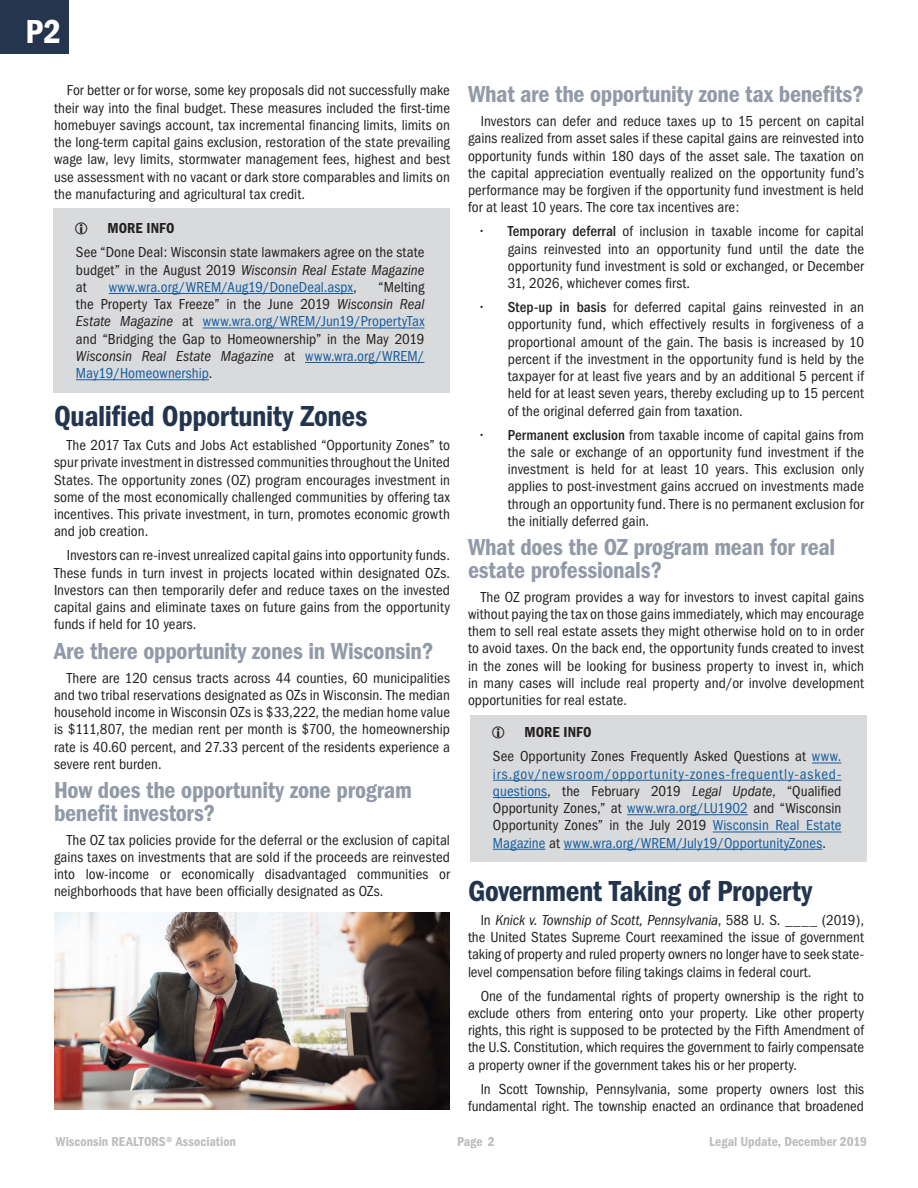
<style>
.page{position:relative;width:918px;height:1188px;background:#fff}
.page>*{position:absolute;margin:0;border:0;box-sizing:border-box;transform-origin:0 0}
.Article_Call_Out{font:600 condensed 34.5px "Franklin Gothic";color:#fff}
.Legal_Update-Title{font:600 condensed 30px "Franklin Gothic";letter-spacing:-.015em;color:#22344e}
.Subhead1{font:600 condensed 24px/22.5px "Franklin Gothic";letter-spacing:-.01em;color:#9299a7}
.Legal_Update-Body{font:condensed 15px/17.2px "Franklin Gothic";letter-spacing:.005em;color:#231f20;text-align:justify}
.Legal_Update-Body-2{font:condensed 15px/17.2px "Franklin Gothic";letter-spacing:.005em;color:#175d9e;text-align:justify}
.Realtor_Practice_Tip{font:600 condensed 15px "Franklin Gothic";letter-spacing:.005em;color:#231f20}
.t1{font:600 condensed 13.5px "Franklin Gothic";color:#bcbdc0}
.s1{font-style:italic}
.s2{color:#231f20}
.s3{color:#175d9e}
.s4{font-weight:500}
.s5{font-style:italic;color:#231f20}
</style>
<div class="page">
<div style="left:0;top:0;width:69px;height:54px;background:#26354e"></div>
<img style="left:54px;top:912px;width:396px;height:198px">
<div style="left:53px;top:208px;width:397px;height:185px;background:#d9dadc"></div>
<hr style="left:109px;top:293px;width:244px;height:1px;background:#175d9e">
<hr style="left:203px;top:328px;width:221px;height:1px;background:#175d9e">
<hr style="left:305px;top:362px;width:119px;height:1px;background:#175d9e">
<hr style="left:76px;top:379px;width:133px;height:1px;background:#175d9e">
<div style="left:470px;top:716px;width:397px;height:146px;background:#d9dadc"></div>
<svg style="left:812px;top:763px;width:29px;height:1px"></svg>
<hr style="left:493px;top:780px;width:348px;height:1px;background:#175d9e">
<hr style="left:493px;top:797px;width:54px;height:1px;background:#175d9e">
<hr style="left:627px;top:814px;width:121px;height:1px;background:#175d9e">
<hr style="left:713px;top:832px;width:128px;height:1px;background:#175d9e">
<hr style="left:493px;top:849px;width:52px;height:1px;background:#175d9e">
<hr style="left:564px;top:849px;width:258px;height:1px;background:#175d9e">
<p class="Article_Call_Out" style="left:26px;top:12px;width:37px">P2</p>
<p class="Legal_Update-Body" style="left:54px;top:82px;width:398px;text-indent:13px">For better or for worse, some key proposals did not successfully make their way into the final budget. These measures included the first-time homebuyer savings account, tax incremental financing limits, limits on the long-term capital gains exclusion, restoration of the state prevailing wage law, levy limits, stormwater management fees, highest and best use assessment with no vacant or dark store comparables and limits on the manufacturing and agricultural tax credit.</p>
<p class="Realtor_Practice_Tip" style="left:107px;top:220px;width:69px">MORE INFO</p>
<p class="Legal_Update-Body" style="left:76px;top:244px;width:350px">See “Done Deal: Wisconsin state lawmakers agree on the state budget” in the August 2019 <span class="s1">Wisconsin Real Estate Magazine </span>at</p>
<p class="Legal_Update-Body-2" style="left:109px;top:279px;width:249px">www.wra.org/WREM/Aug19/DoneDeal.aspx<span class="s2">,</span></p>
<p class="Legal_Update-Body" style="left:76px;top:279px;width:350px;text-indent:303px">“Melting the Property Tax Freeze” in the June 2019 <span class="s1">Wisconsin Real Estate Magazine</span> at <span class="s3">www.wra.org/WREM/Jun19/PropertyTax </span>and “Bridging the Gap to Homeownership” in the May 2019<br><span class="s1">Wisconsin Real Estate Magazine</span> at <span class="s3">www.wra.org/WREM/ May19/Homeownership</span>.</p>
<p class="Legal_Update-Title" style="left:54px;top:399px;width:315px">Qualified Opportunity Zones</p>
<p class="Legal_Update-Body" style="left:54px;top:437px;width:398px;text-indent:13px">The 2017 Tax Cuts and Jobs Act established “Opportunity Zones” to spur private investment in distressed communities throughout the United States. The opportunity zones (OZ) program encourages investment in some of the most economically challenged communities by offering tax incentives. This private investment, in turn, promotes economic growth and job creation.</p>
<p class="Legal_Update-Body" style="left:54px;top:547px;width:398px;text-indent:13px">Investors can re-invest unrealized capital gains into opportunity funds.<br>These funds in turn invest in projects located within designated OZs.<br>Investors can then temporarily defer and reduce taxes on the invested capital gains and eliminate taxes on future gains from the opportunity funds if held for 10 years.</p>
<p class="Subhead1" style="left:54px;top:639px;width:381px">Are there opportunity zones in Wisconsin?</p>
<p class="Legal_Update-Body" style="left:54px;top:669px;width:398px;text-indent:13px">There are 120 census tracts across 44 counties, 60 municipalities and two tribal reservations designated as OZs in Wisconsin. The median household income in Wisconsin OZs is $33,222, the median home value is $111,807, the median rent per month is $700, the homeownership rate is 40.60 percent, and 27.33 percent of the residents experience a severe rent burden.</p>
<p class="Subhead1" style="left:54px;top:779px;width:359px">How does the opportunity zone program benefit investors?</p>
<p class="Legal_Update-Body" style="left:54px;top:831px;width:398px;text-indent:13px">The OZ tax policies provide for the deferral or the exclusion of capital gains taxes on investments that are sold if the proceeds are reinvested into low-income or economically disadvantaged communities or neighborhoods that have been officially designated as OZs.</p>
<p class="Subhead1" style="left:468px;top:83px;width:398px">What are the opportunity zone tax benefits?</p>
<p class="Legal_Update-Body" style="left:468px;top:113px;width:398px;text-indent:13px">Investors can defer and reduce taxes up to 15 percent on capital gains realized from asset sales if these capital gains are reinvested into opportunity funds within 180 days of the asset sale. The taxation on the capital appreciation eventually realized on the opportunity fund’s performance may be forgiven if the opportunity fund investment is held for at least 10 years. The core tax incentives are:</p>
<p class="Legal_Update-Body" style="left:508px;top:223px;width:358px;text-indent:-27px"><span class="s4">• Temporary deferral</span> of inclusion in taxable income for capital gains reinvested into an opportunity fund until the date the opportunity fund investment is sold or exchanged, or December 31, 2026, whichever comes first.</p>
<p class="Legal_Update-Body" style="left:508px;top:299px;width:358px;text-indent:-27px"><span class="s4">• Step-up in basis</span> for deferred capital gains reinvested in an opportunity fund, which effectively results in forgiveness of a proportional amount of the gain. The basis is increased by 10 percent if the investment in the opportunity fund is held by the taxpayer for at least five years and by an additional 5 percent if held for at least seven years, thereby excluding up to 15 percent of the original deferred gain from taxation.</p>
<p class="Legal_Update-Body" style="left:508px;top:426px;width:358px;text-indent:-27px"><span class="s4">• Permanent exclusion</span> from taxable income of capital gains from the sale or exchange of an opportunity fund investment if the investment is held for at least 10 years. This exclusion only applies to post-investment gains accrued on investments made through an opportunity fund. There is no permanent exclusion for the initially deferred gain.</p>
<p class="Subhead1" style="left:468px;top:536px;width:369px">What does the OZ program mean for real estate professionals?</p>
<p class="Legal_Update-Body" style="left:468px;top:588px;width:398px;text-indent:13px">The OZ program provides a way for investors to invest capital gains without paying the tax on those gains immediately, which may encourage them to sell real estate assets they might otherwise hold on to in order to avoid taxes. On the back end, the opportunity funds created to invest in the zones will be looking for business property to invest in, which in many cases will include real property and/or involve development opportunities for real estate.</p>
<p class="Realtor_Practice_Tip" style="left:524px;top:724px;width:69px">MORE INFO</p>
<p class="Legal_Update-Body-2" style="left:493px;top:748px;width:350px"><span class="s2">See Opportunity Zones Frequently Asked Questions at</span> www. irs.gov/newsroom/opportunity-zones-frequently-asked&shy;questions<span class="s2">, the February 2019</span> <span class="s5">Legal Update</span><span class="s2">, “Qualified Opportunity Zones,” at</span> www.wra.org/LU1902 <span class="s2">and “Wisconsin Opportunity Zones” in the July 2019</span> Wisconsin Real Estate Magazine <span class="s2">at</span> www.wra.org/WREM/July19/OpportunityZones<span class="s2">.</span></p>
<p class="Legal_Update-Title" style="left:468px;top:874px;width:346px">Government Taking of Property</p>
<p class="Legal_Update-Body" style="left:468px;top:911px;width:398px;text-indent:13px">In <span class="s1">Knick v. Township of Scott, Pennsylvania</span>, 588 U. S. ____ (2019), the United States Supreme Court reexamined the issue of government taking of property and ruled property owners no longer have to seek state&shy;level compensation before filing takings claims in federal court.</p>
<p class="Legal_Update-Body" style="left:468px;top:987px;width:398px;text-indent:13px">One of the fundamental rights of property ownership is the right to exclude others from entering onto your property. Like other property rights, this right is supposed to be protected by the Fifth Amendment of the U.S. Constitution, which requires the government to fairly compensate a property owner if the government takes his or her property.</p>
<p class="Legal_Update-Body" style="left:468px;top:1080px;width:397px;text-align:right">In Scott Township, Pennsylvania, some property owners lost this fundamental right. The township enacted an ordinance that broadened</p>
<p class="t1" style="left:56px;top:1133px;width:182px">Wisconsin REALTORS® Association</p>
<p class="t1" style="left:457px;top:1133px;width:39px">Page 2</p>
<p class="t1" style="left:709px;top:1133px;width:159px">Legal Update, December 2019</p>
</div>
